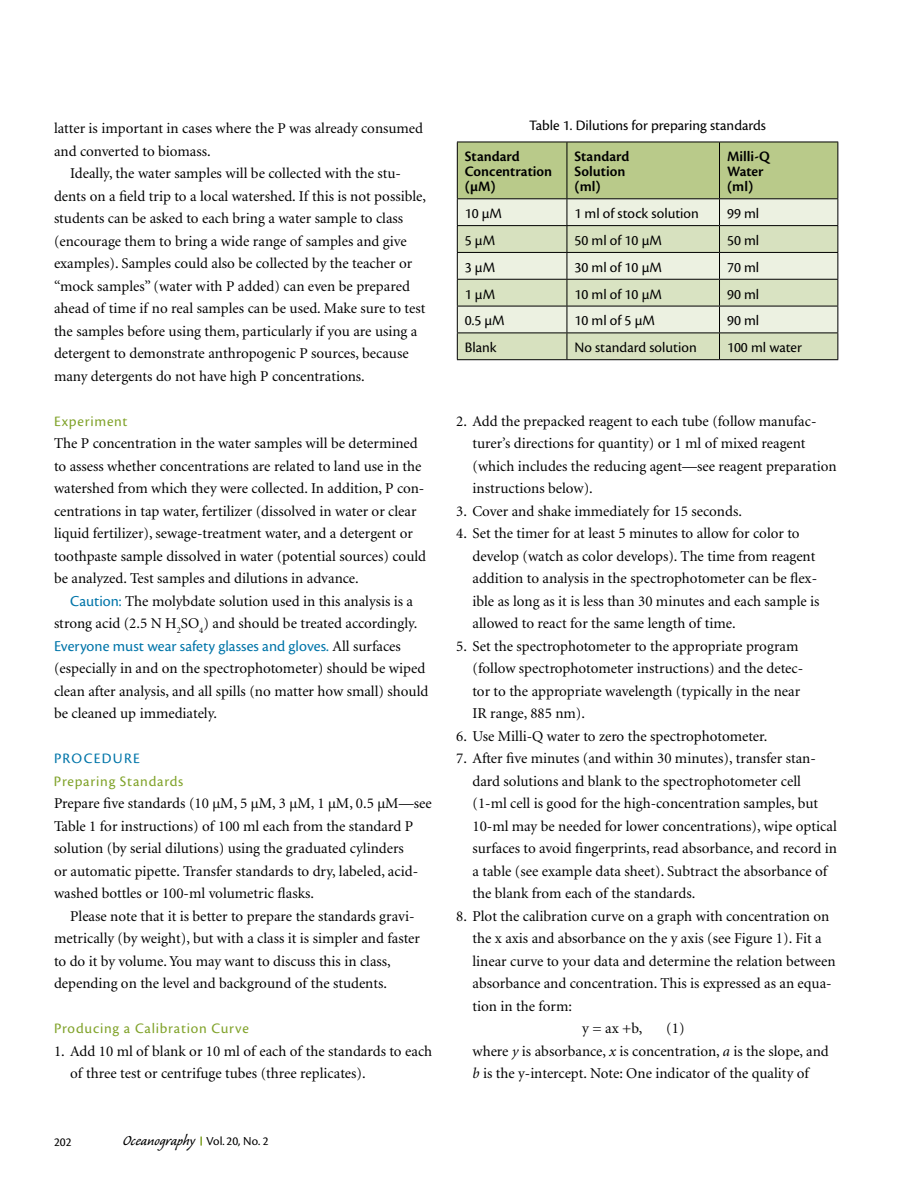
<style>
.page{position:relative;width:918px;height:1188px;background:#fff}
.page>*{position:absolute;margin:0;border:0;box-sizing:border-box;transform-origin:0 0}
.t1{font:18px "Caliban";color:#000}
.t2{font:15.75px "Cronos Pro";color:#0075a9}
.t3{font:15px/22.5px "Minion";color:#000}
.t4{font:15px "Cronos Pro";color:#000}
.t5{font:600 15px/15px "Cronos Pro";color:#000}
.t6{font:15px "Cronos Pro";letter-spacing:.05em;color:#81a32b}
.t7{font:15px "Cronos Pro";letter-spacing:.085em;color:#0075a9}
.t8{font:12.75px "Cronos Pro";color:#000}
.s1{font-family:"Cronos Pro";font-size:15.75px;color:#0075a9}
.s2{font-family:"Minion";font-size:15px;color:#000}
.s3{font-family:"Cronos Pro";font-size:12.75px}
.s4{font-style:italic}
</style>
<div class="page">
<svg style="left:200px;top:1137px;width:2px;height:9px"></svg>
<svg style="left:457px;top:142px;width:381px;height:217px;background:#ced8b6"></svg>
<hr style="left:457px;top:359px;width:110px;height:1px;background:#000">
<hr style="left:567px;top:359px;width:153px;height:1px;background:#000">
<hr style="left:720px;top:359px;width:118px;height:1px;background:#000">
<p class="t3" style="left:54px;top:118px;width:371px">latter is important in cases where the P was already consumed and converted to biomass.</p>
<p class="t3" style="left:54px;top:163px;width:374px;text-indent:16px">Ideally, the water samples will be collected with the stu&shy;dents on a field trip to a local watershed. If this is not possible, students can be asked to each bring a water sample to class (encourage them to bring a wide range of samples and give examples). Samples could also be collected by the teacher or “mock samples” (water with P added) can even be prepared ahead of time if no real samples can be used. Make sure to test the samples before using them, particularly if you are using a detergent to demonstrate anthropogenic P sources, because many detergents do not have high P concentrations.</p>
<p class="t6" style="left:54px;top:412px;width:75px">Experiment</p>
<p class="t3" style="left:54px;top:433px;width:374px">The P concentration in the water samples will be determined to assess whether concentrations are related to land use in the watershed from which they were collected. In addition, P con&shy;centrations in tap water, fertilizer (dissolved in water or clear liquid fertilizer), sewage-treatment water, and a detergent or toothpaste sample dissolved in water (potential sources) could be analyzed. Test samples and dilutions in advance.</p>
<p class="t3" style="left:54px;top:590px;width:365px;text-align:right"><span class="s1">Caution:</span> The molybdate solution used in this analysis is a strong acid (2.5 N H<sub>2</sub>SO<sub>4</sub>) and should be treated accordingly.</p>
<p class="t2" style="left:54px;top:637px;width:348px">Everyone must wear safety glasses and gloves. <span class="s2">All surfaces</span></p>
<p class="t3" style="left:54px;top:658px;width:376px">(especially in and on the spectrophotometer) should be wiped clean after analysis, and all spills (no matter how small) should be cleaned up immediately.</p>
<p class="t7" style="left:54px;top:750px;width:87px">Procedure</p>
<p class="t6" style="left:54px;top:772px;width:131px">Preparing Standards</p>
<p class="t3" style="left:54px;top:793px;width:379px">Prepare five standards (10 µM, 5 µM, 3 µM, 1 µM, 0.5 µM—see Table 1 for instructions) of 100 ml each from the standard P solution (by serial dilutions) using the graduated cylinders<br>or automatic pipette. Transfer standards to dry, labeled, acid&shy;washed bottles or 100-ml volumetric flasks.</p>
<p class="t3" style="left:54px;top:905px;width:367px;text-indent:16px">Please note that it is better to prepare the standards gravi&shy;metrically (by weight), but with a class it is simpler and faster to do it by volume. You may want to discuss this in class, depending on the level and background of the students.</p>
<p class="t6" style="left:54px;top:1020px;width:196px">Producing a Calibration Curve</p>
<p class="t3" style="left:70px;top:1040px;width:363px;text-indent:-16px">1. Add 10 ml of blank or 10 ml of each of the standards to each of three test or centrifuge tubes (three replicates).</p>
<p class="t8" style="left:54px;top:1134px;width:19px">202</p>
<p class="t1" style="left:123px;top:1132px;width:148px">Oceanography <span class="s3">Vol. 20, No. 2</span></p>
<p class="t4" style="left:529px;top:117px;width:239px">Table 1. Dilutions for preparing standards</p>
<p class="t5" style="left:465px;top:149px;width:89px">Standard<br>Concentration (μM)</p>
<p class="t5" style="left:575px;top:149px;width:56px">Standard<br>Solution (ml)</p>
<p class="t5" style="left:727px;top:149px;width:44px">Milli-Q<br>Water (ml)</p>
<p class="t4" style="left:465px;top:205px;width:39px">10 μM</p>
<p class="t4" style="left:575px;top:205px;width:126px">1 ml of stock solution</p>
<p class="t4" style="left:727px;top:205px;width:34px">99 ml</p>
<p class="t4" style="left:465px;top:232px;width:32px">5 μM</p>
<p class="t4" style="left:575px;top:232px;width:89px">50 ml of 10 μM</p>
<p class="t4" style="left:727px;top:232px;width:34px">50 ml</p>
<p class="t4" style="left:465px;top:258px;width:32px">3 μM</p>
<p class="t4" style="left:575px;top:258px;width:89px">30 ml of 10 μM</p>
<p class="t4" style="left:727px;top:258px;width:34px">70 ml</p>
<p class="t4" style="left:465px;top:285px;width:32px">1 μM</p>
<p class="t4" style="left:575px;top:285px;width:89px">10 ml of 10 μM</p>
<p class="t4" style="left:727px;top:285px;width:34px">90 ml</p>
<p class="t4" style="left:465px;top:312px;width:41px">0.5 μM</p>
<p class="t4" style="left:575px;top:312px;width:82px">10 ml of 5 μM</p>
<p class="t4" style="left:727px;top:312px;width:34px">90 ml</p>
<p class="t4" style="left:465px;top:339px;width:33px">Blank</p>
<p class="t4" style="left:575px;top:339px;width:124px">No standard solution</p>
<p class="t4" style="left:727px;top:339px;width:76px">100 ml water</p>
<p class="t3" style="left:472px;top:410px;width:366px;text-indent:-16px">2. Add the prepacked reagent to each tube (follow manufac&shy;turer’s directions for quantity) or 1 ml of mixed reagent (which includes the reducing agent—see reagent preparation instructions below).</p>
<p class="t3" style="left:456px;top:500px;width:287px">3. Cover and shake immediately for 15 seconds.</p>
<p class="t3" style="left:472px;top:523px;width:349px;text-indent:-16px">4. Set the timer for at least 5 minutes to allow for color to develop (watch as color develops). The time from reagent addition to analysis in the spectrophotometer can be flex&shy;ible as long as it is less than 30 minutes and each sample is allowed to react for the same length of time.</p>
<p class="t3" style="left:472px;top:635px;width:332px;text-indent:-16px">5. Set the spectrophotometer to the appropriate program (follow spectrophotometer instructions) and the detec&shy;tor to the appropriate wavelength (typically in the near IR range, 885 nm).</p>
<p class="t3" style="left:456px;top:725px;width:313px">6. Use Milli-Q water to zero the spectrophotometer.</p>
<p class="t3" style="left:472px;top:748px;width:366px;text-indent:-16px">7. After five minutes (and within 30 minutes), transfer stan&shy;dard solutions and blank to the spectrophotometer cell (1-ml cell is good for the high-concentration samples, but 10-ml may be needed for lower concentrations), wipe optical surfaces to avoid fingerprints, read absorbance, and record in a table (see example data sheet). Subtract the absorbance of the blank from each of the standards.</p>
<p class="t3" style="left:456px;top:905px;width:375px">8. Plot the calibration curve on a graph with concentration on</p>
<p class="t3" style="left:472px;top:928px;width:351px">the x axis and absorbance on the y axis (see Figure 1). Fit a</p>
<p class="t3" style="left:472px;top:950px;width:365px">linear curve to your data and determine the relation between</p>
<p class="t3" style="left:472px;top:973px;width:361px">absorbance and concentration. This is expressed as an equa-</p>
<p class="t3" style="left:472px;top:995px;width:101px">tion in the form:</p>
<p class="t3" style="left:582px;top:1018px;width:62px">y = ax +b,</p>
<p class="t3" style="left:472px;top:1018px;width:358px;text-indent:194px">(1)<br>where <span class="s4">y</span> is absorbance, <span class="s4">x</span> is concentration, <span class="s4">a</span> is the slope, and <span class="s4">b</span> is the y-intercept. Note: One indicator of the quality of</p>
</div>
